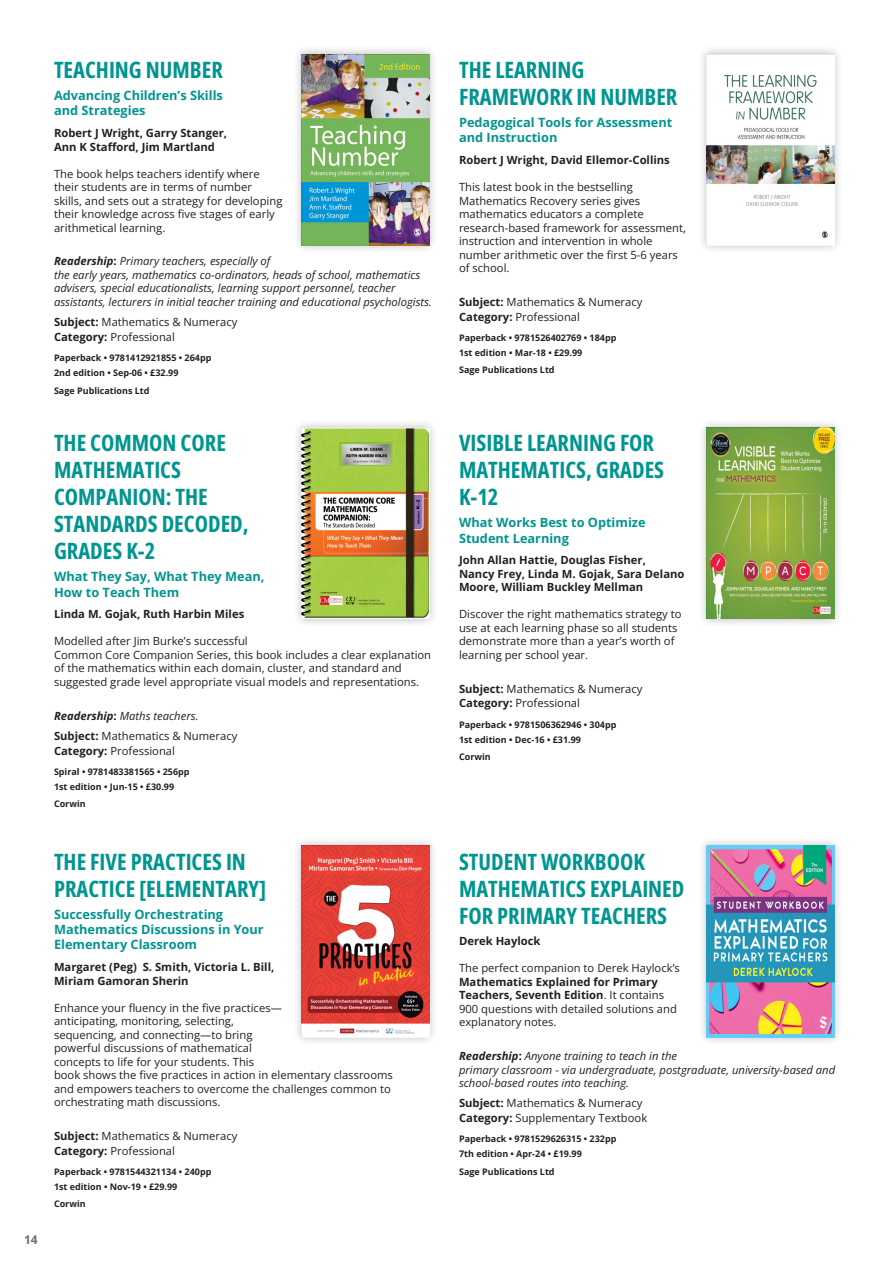
<style>
.page{position:relative;width:893px;height:1263px;background:#fff}
.page>*{position:absolute;margin:0;border:0;box-sizing:border-box;transform-origin:0 0}
.t1{font:22.5px/27px "Open Sans";color:#009590}
.t2{font:700 12.75px/15.3px "Open Sans";color:#009590}
.t3{font:700 12px "Open Sans";color:#6c6d70}
.t4{font:11.25px/13.5px "Open Sans";color:#231f20}
.t5{font:italic 11.25px/13.5px "Open Sans";color:#231f20}
.t6{font:700 11.25px/13.5px "Open Sans";color:#231f20}
.t7{font:700 9px "Open Sans";color:#231f20}
.s1{font-weight:700}
.s2{font-weight:700;font-style:normal}
</style>
<div class="page">
<div style="left:292px;top:45px;width:146px;height:210px;background:#231f20;opacity:.3"></div>
<img style="left:301px;top:54px;width:128px;height:191px">
<div style="left:292px;top:418px;width:146px;height:210px;background:#231f20;opacity:.3"></div>
<img style="left:301px;top:427px;width:128px;height:192px">
<div style="left:292px;top:837px;width:146px;height:209px;background:#231f20;opacity:.3"></div>
<img style="left:301px;top:846px;width:128px;height:191px">
<div style="left:697px;top:45px;width:146px;height:210px;background:#231f20;opacity:.3"></div>
<img style="left:706px;top:54px;width:128px;height:191px">
<div style="left:697px;top:418px;width:146px;height:210px;background:#231f20;opacity:.3"></div>
<img style="left:706px;top:427px;width:128px;height:192px">
<div style="left:697px;top:837px;width:146px;height:209px;background:#231f20;opacity:.3"></div>
<img style="left:706px;top:846px;width:128px;height:191px">
<p class="t1" style="left:54px;top:56px;width:170px">TEACHING NUMBER</p>
<p class="t2" style="left:54px;top:88px;width:170px">Advancing Children’s Skills and Strategies</p>
<p class="t6" style="left:54px;top:126px;width:174px">Robert J Wright, Garry Stanger,<br>Ann K Stafford, Jim Martland</p>
<p class="t4" style="left:54px;top:166px;width:230px">The book helps teachers identify where their students are in terms of number skills, and sets out a strategy for developing their knowledge across five stages of early arithmetical learning.</p>
<p class="t5" style="left:54px;top:254px;width:379px"><span class="s1">Readership</span><span class="s2">:</span> Primary teachers, especially of<br>the early years, mathematics co-ordinators, heads of school, mathematics advisers, special educationalists, learning support personnel, teacher assistants, lecturers in initial teacher training and educational psychologists.</p>
<p class="t4" style="left:54px;top:315px;width:185px"><span class="s1">Subject:</span> Mathematics &amp; Numeracy</p>
<p class="t4" style="left:54px;top:330px;width:123px"><span class="s1">Category:</span> Professional</p>
<p class="t7" style="left:54px;top:352px;width:159px">Paperback • 9781412921855 • 264pp</p>
<p class="t7" style="left:54px;top:367px;width:126px">2nd edition • Sep-06 • £32.99</p>
<p class="t7" style="left:54px;top:384px;width:97px">Sage Publications Ltd</p>
<p class="t1" style="left:54px;top:429px;width:196px">THE COMMON CORE<br>MATHEMATICS<br>COMPANION: THE<br>STANDARDS DECODED,<br>GRADES K-2</p>
<p class="t2" style="left:54px;top:569px;width:212px">What They Say, What They Mean,<br>How to Teach Them</p>
<p class="t6" style="left:54px;top:607px;width:192px">Linda M. Gojak, Ruth Harbin Miles</p>
<p class="t4" style="left:54px;top:634px;width:379px">Modelled after Jim Burke’s successful<br>Common Core Companion Series, this book includes a clear explanation of the mathematics within each domain, cluster, and standard and suggested grade level appropriate visual models and representations.</p>
<p class="t5" style="left:54px;top:708px;width:146px"><span class="s1">Readership</span><span class="s2">:</span> Maths teachers.</p>
<p class="t4" style="left:54px;top:729px;width:185px"><span class="s1">Subject:</span> Mathematics &amp; Numeracy</p>
<p class="t4" style="left:54px;top:744px;width:123px"><span class="s1">Category:</span> Professional</p>
<p class="t7" style="left:54px;top:765px;width:137px">Spiral • 9781483381565 • 256pp</p>
<p class="t7" style="left:54px;top:780px;width:122px">1st edition • Jun-15 • £30.99</p>
<p class="t7" style="left:54px;top:798px;width:33px">Corwin</p>
<p class="t3" style="left:24px;top:1231px;width:15px">14</p>
<p class="t1" style="left:54px;top:847px;width:214px">THE FIVE PRACTICES IN<br>PRACTICE [ELEMENTARY]</p>
<p class="t2" style="left:54px;top:906px;width:211px">Successfully Orchestrating<br>Mathematics Discussions in Your<br>Elementary Classroom</p>
<p class="t6" style="left:54px;top:960px;width:222px">Margaret (Peg) S. Smith, Victoria L. Bill,<br>Miriam Gamoran Sherin</p>
<p class="t4" style="left:54px;top:1000px;width:340px">Enhance your fluency in the five practices—<br>anticipating, monitoring, selecting,<br>sequencing, and connecting—to bring<br>powerful discussions of mathematical<br>concepts to life for your students. This<br>book shows the five practices in action in elementary classrooms and empowers teachers to overcome the challenges common to orchestrating math discussions.</p>
<p class="t4" style="left:54px;top:1129px;width:185px"><span class="s1">Subject:</span> Mathematics &amp; Numeracy</p>
<p class="t4" style="left:54px;top:1143px;width:123px"><span class="s1">Category:</span> Professional</p>
<p class="t7" style="left:54px;top:1165px;width:159px">Paperback • 9781544321134 • 240pp</p>
<p class="t7" style="left:54px;top:1180px;width:125px">1st edition • Nov-19 • £29.99</p>
<p class="t7" style="left:54px;top:1198px;width:33px">Corwin</p>
<p class="t1" style="left:459px;top:56px;width:220px">THE LEARNING<br>FRAMEWORK IN NUMBER</p>
<p class="t2" style="left:459px;top:115px;width:215px">Pedagogical Tools for Assessment and Instruction</p>
<p class="t6" style="left:459px;top:153px;width:212px">Robert J Wright, David Ellemor-Collins</p>
<p class="t4" style="left:459px;top:180px;width:228px">This latest book in the bestselling Mathematics Recovery series gives mathematics educators a complete research-based framework for assessment, instruction and intervention in whole number arithmetic over the first 5-6 years of school.</p>
<p class="t4" style="left:459px;top:295px;width:185px"><span class="s1">Subject:</span> Mathematics &amp; Numeracy</p>
<p class="t4" style="left:459px;top:309px;width:123px"><span class="s1">Category:</span> Professional</p>
<p class="t7" style="left:459px;top:331px;width:159px">Paperback • 9781526402769 • 184pp</p>
<p class="t7" style="left:459px;top:346px;width:125px">1st edition • Mar-18 • £29.99</p>
<p class="t7" style="left:459px;top:364px;width:97px">Sage Publications Ltd</p>
<p class="t1" style="left:459px;top:429px;width:207px">VISIBLE LEARNING FOR<br>MATHEMATICS, GRADES<br>K-12</p>
<p class="t2" style="left:459px;top:515px;width:188px">What Works Best to Optimize<br>Student Learning</p>
<p class="t6" style="left:459px;top:553px;width:227px">John Allan Hattie, Douglas Fisher,<br>Nancy Frey, Linda M. Gojak, Sara Delano<br>Moore, William Buckley Mellman</p>
<p class="t4" style="left:459px;top:607px;width:224px">Discover the right mathematics strategy to use at each learning phase so all students demonstrate more than a year’s worth of learning per school year.</p>
<p class="t4" style="left:459px;top:681px;width:185px"><span class="s1">Subject:</span> Mathematics &amp; Numeracy</p>
<p class="t4" style="left:459px;top:696px;width:123px"><span class="s1">Category:</span> Professional</p>
<p class="t7" style="left:459px;top:718px;width:159px">Paperback • 9781506362946 • 304pp</p>
<p class="t7" style="left:459px;top:733px;width:123px">1st edition • Dec-16 • £31.99</p>
<p class="t7" style="left:459px;top:751px;width:33px">Corwin</p>
<p class="t1" style="left:459px;top:847px;width:227px">STUDENT WORKBOOK<br>MATHEMATICS EXPLAINED<br>FOR PRIMARY TEACHERS</p>
<p class="t6" style="left:459px;top:934px;width:83px">Derek Haylock</p>
<p class="t4" style="left:459px;top:961px;width:222px">The perfect companion to Derek Haylock’s <span class="s1">Mathematics Explained for Primary Teachers, Seventh Edition</span>. It contains 900 questions with detailed solutions and explanatory notes.</p>
<p class="t5" style="left:459px;top:1049px;width:378px"><span class="s1">Readership</span><span class="s2">:</span> Anyone training to teach in the<br>primary classroom - via undergraduate, postgraduate, university-based and school-based routes into teaching.</p>
<p class="t4" style="left:459px;top:1096px;width:185px"><span class="s1">Subject:</span> Mathematics &amp; Numeracy</p>
<p class="t4" style="left:459px;top:1111px;width:190px"><span class="s1">Category:</span> Supplementary Textbook</p>
<p class="t7" style="left:459px;top:1133px;width:159px">Paperback • 9781529626315 • 232pp</p>
<p class="t7" style="left:459px;top:1148px;width:124px">7th edition • Apr-24 • £19.99</p>
<p class="t7" style="left:459px;top:1165px;width:97px">Sage Publications Ltd</p>
</div>
